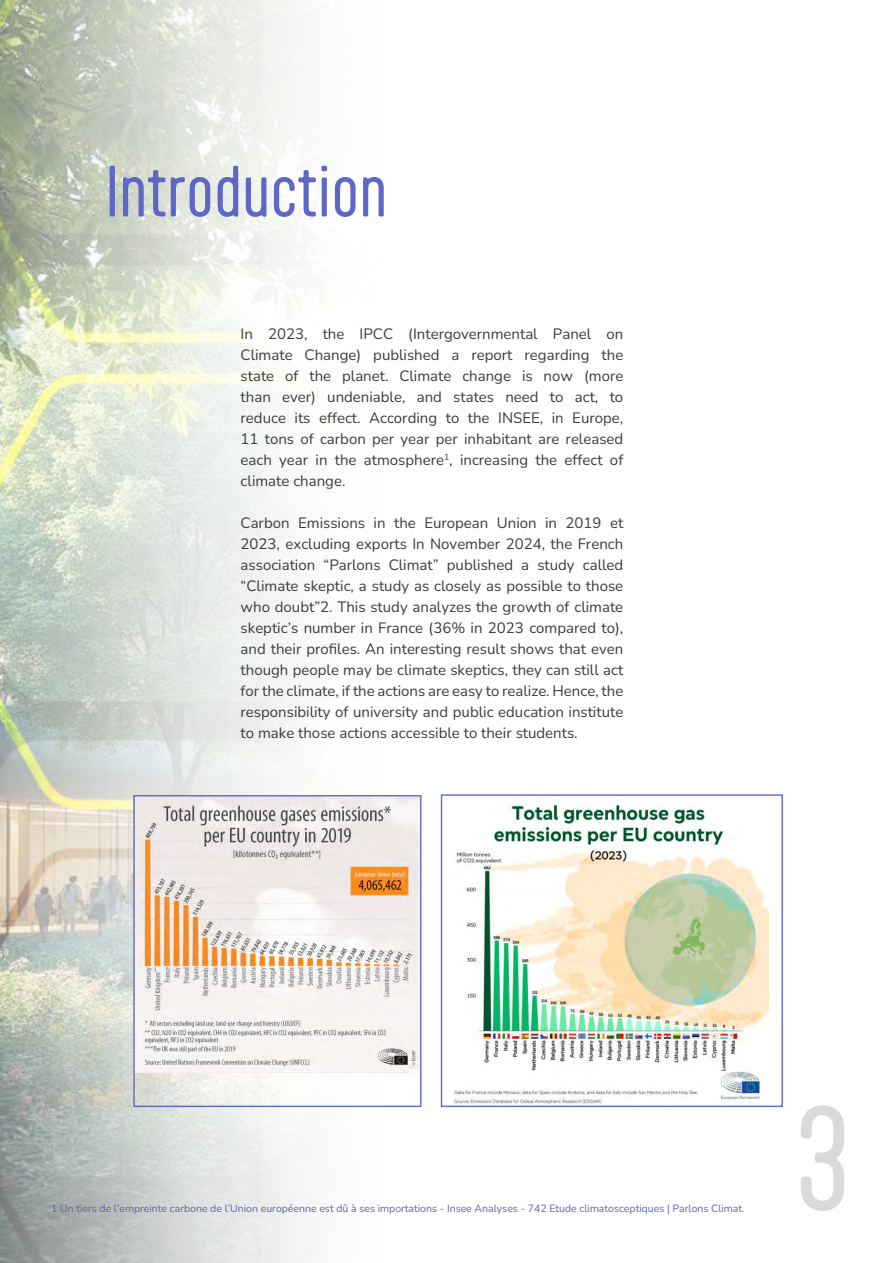
<style>
.page{position:relative;width:893px;height:1263px;background:#fff}
.page>*{position:absolute;margin:0;border:0;box-sizing:border-box;transform-origin:0 0}
.t1{font:126px "Aptly";color:#dadada}
.t2{font:61.5px "Aptly";color:#5d67c6}
.t3{font:200 15px/21px "Nunito";color:#3c3c3b;text-align:justify}
.t4{font:200 10.5px "Nunito";color:#5c65ac}
</style>
<div class="page">
<img style="left:0;top:0;width:422px;height:1263px">
<img style="left:135px;top:797px;width:284px;height:275px">
<img style="left:454px;top:804px;width:315px;height:300px">
<div style="left:133px;top:795px;width:288px;height:312px;border:1px solid #5d67c6"></div>
<div style="left:441px;top:794px;width:342px;height:313px;border:1px solid #5d67c6"></div>
<h2 class="t2" style="left:105px;top:153px;width:284px">Introduction</h2>
<p class="t3" style="left:241px;top:322px;width:384px">In 2023, the IPCC (Intergovernmental Panel on Climate Change) published a report regarding the state of the planet. Climate change is now (more than ever) undeniable, and states need to act, to reduce its effect. According to the INSEE, in Europe, 11 tons of carbon per year per inhabitant are released each year in the atmosphere<sup>1</sup>, increasing the effect of climate change.</p>
<p class="t3" style="left:241px;top:511px;width:384px">Carbon Emissions in the European Union in 2019 et 2023, excluding exports In November 2024, the French association “Parlons Climat” published a study called “Climate skeptic, a study as closely as possible to those who doubt”2. This study analyzes the growth of climate skeptic’s number in France (36% in 2023 compared to), and their profiles. An interesting result shows that even though people may be climate skeptics, they can still act for the climate, if the actions are easy to realize. Hence, the responsibility of university and public education institute to make those actions accessible to their students.</p>
<p class="t4" style="left:51px;top:1201px;width:695px">1 Un tiers de l’empreinte carbone de l’Union européenne est dû à ses importations - Insee Analyses - 742 Etude climatosceptiques | Parlons Climat.</p>
<h1 class="t1" style="left:793px;top:1080px;width:60px">3</h1>
</div>
